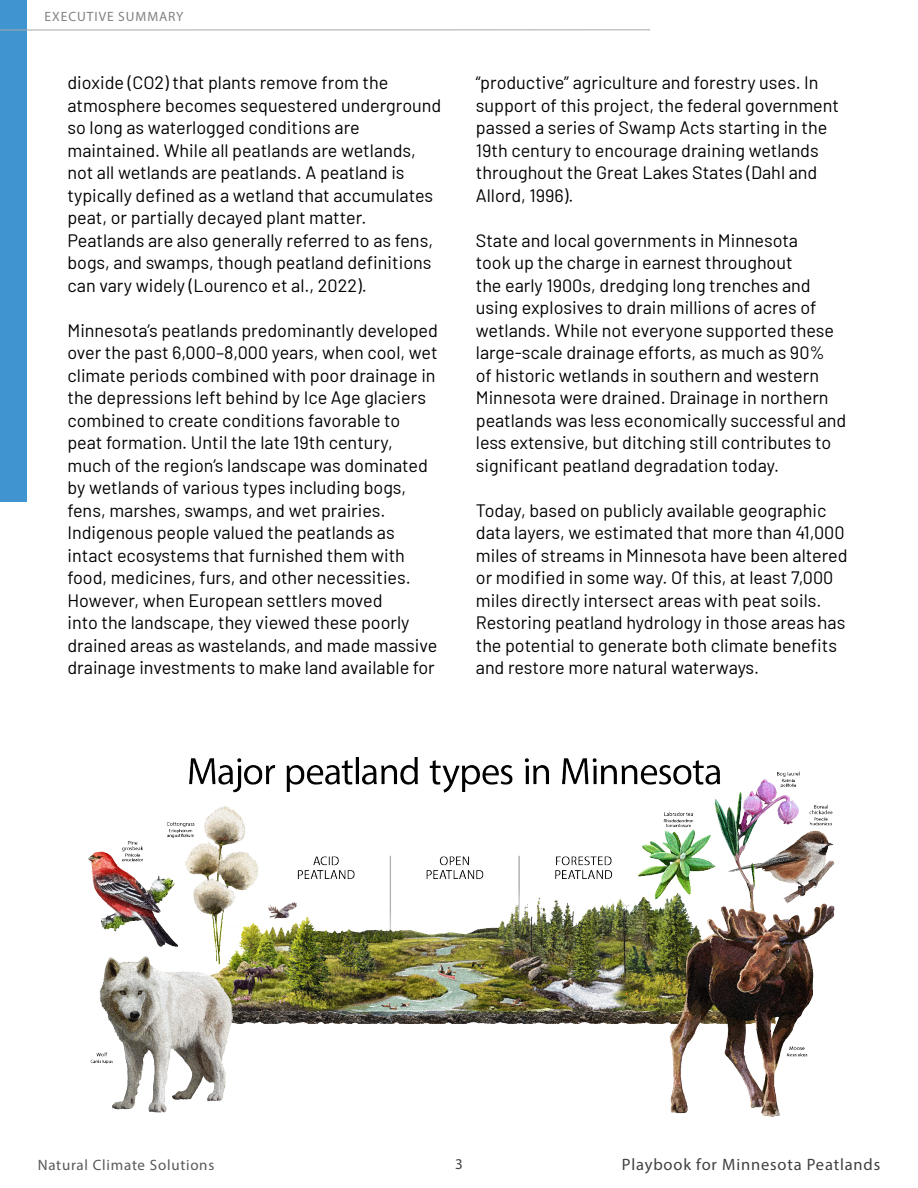
<style>
.page{position:relative;width:918px;height:1188px;background:#fff}
.page>*{position:absolute;margin:0;border:0;box-sizing:border-box;transform-origin:0 0}
.t1{font:18px/22.5px "Barlow";color:#000}
.t2{font:16.5px "Myriad Pro";letter-spacing:.05em;color:#414042}
.t3{font:15px "Myriad Pro";letter-spacing:.05em;color:#58595b}
.t4{font:15px "Myriad Pro";color:#414042}
.t5{font:13.5px "Myriad Pro";letter-spacing:.07em;color:#808285}
</style>
<div class="page">
<div style="left:0;top:0;width:27px;height:501px;background:#4095d1"></div>
<hr style="left:0;top:29px;width:650px;height:1px;background:#a7a9ac">
<img style="left:88px;top:757px;width:747px;height:360px">
<p class="t5" style="left:45px;top:8px;width:141px">EXECUTIVE SUMMARY</p>
<p class="t1" style="left:68px;top:70px;width:375px">dioxide (CO2) that plants remove from the atmosphere becomes sequestered underground so long as waterlogged conditions are maintained. While all peatlands are wetlands, not all wetlands are peatlands. A peatland is typically defined as a wetland that accumulates peat, or partially decayed plant matter.<br>Peatlands are also generally referred to as fens, bogs, and swamps, though peatland definitions can vary widely (Lourenco et al., 2022).</p>
<p class="t1" style="left:68px;top:318px;width:372px">Minnesota’s peatlands predominantly developed over the past 6,000–8,000 years, when cool, wet climate periods combined with poor drainage in the depressions left behind by Ice Age glaciers combined to create conditions favorable to peat formation. Until the late 19th century, much of the region’s landscape was dominated by wetlands of various types including bogs, fens, marshes, swamps, and wet prairies.<br>Indigenous people valued the peatlands as intact ecosystems that furnished them with food, medicines, furs, and other necessities.<br>However, when European settlers moved<br>into the landscape, they viewed these poorly drained areas as wastelands, and made massive drainage investments to make land available for</p>
<p class="t1" style="left:476px;top:70px;width:365px">“productive” agriculture and forestry uses. In support of this project, the federal government passed a series of Swamp Acts starting in the 19th century to encourage draining wetlands throughout the Great Lakes States (Dahl and Allord, 1996).</p>
<p class="t1" style="left:476px;top:228px;width:372px">State and local governments in Minnesota<br>took up the charge in earnest throughout<br>the early 1900s, dredging long trenches and using explosives to drain millions of acres of wetlands. While not everyone supported these large-scale drainage efforts, as much as 90%<br>of historic wetlands in southern and western Minnesota were drained. Drainage in northern peatlands was less economically successful and less extensive, but ditching still contributes to significant peatland degradation today.</p>
<p class="t1" style="left:476px;top:498px;width:373px">Today, based on publicly available geographic data layers, we estimated that more than 41,000 miles of streams in Minnesota have been altered or modified in some way. Of this, at least 7,000 miles directly intersect areas with peat soils.<br>Restoring peatland hydrology in those areas has the potential to generate both climate benefits and restore more natural waterways.</p>
<p class="t3" style="left:38px;top:1156px;width:178px">Natural Climate Solutions</p>
<p class="t4" style="left:455px;top:1155px;width:9px">3</p>
<p class="t2" style="left:622px;top:1155px;width:260px">Playbook for Minnesota Peatlands</p>
</div>
